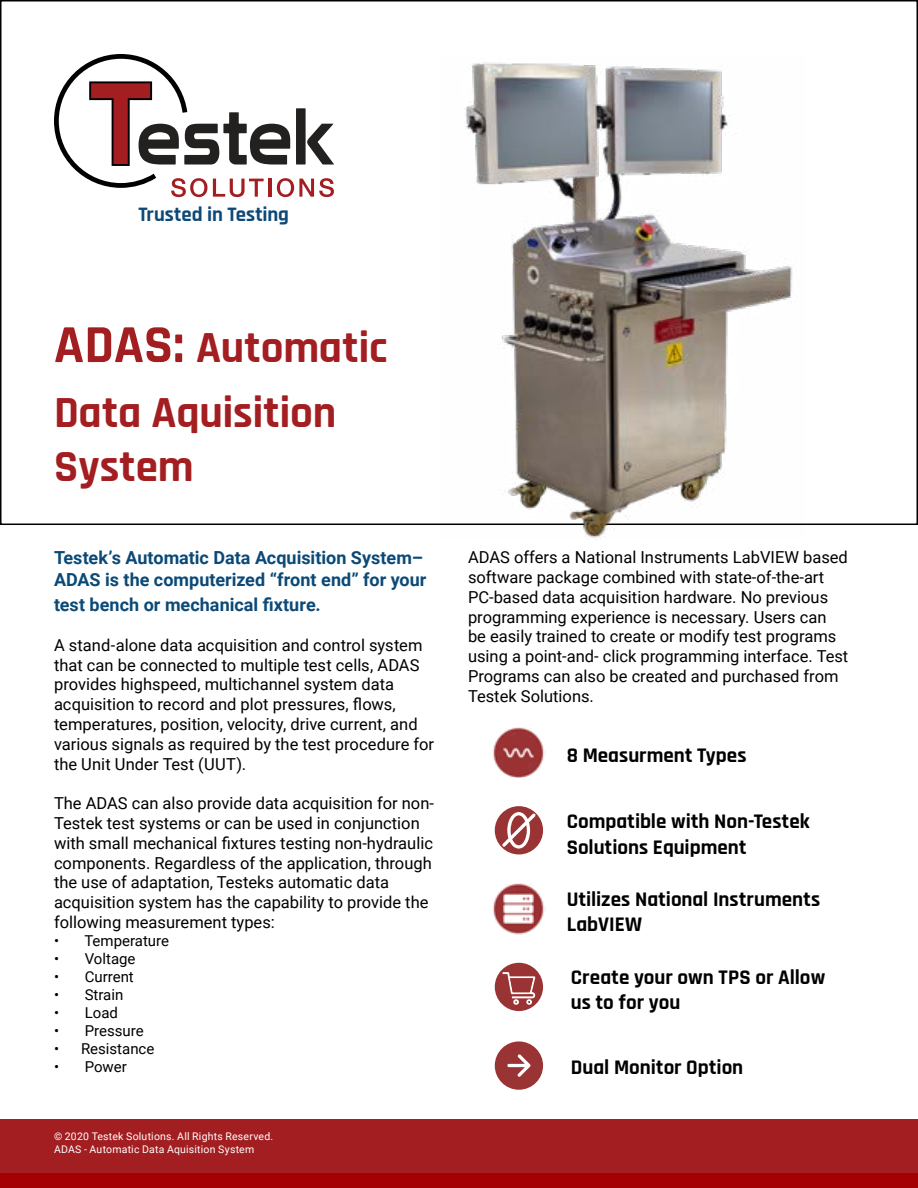
<style>
.page{position:relative;width:918px;height:1188px;background:#fff}
.page>*{position:absolute;margin:0;border:0;box-sizing:border-box;transform-origin:0 0}
.t1{font:700 45px/64.8px "Rajdhani";letter-spacing:-.005em;color:#a31e21}
.t2{font:700 21px/25.2px "Rajdhani";color:#000}
.t3{font:700 20.85px "Rajdhani";color:#0e4877}
.t4{font:700 18px/21.6px "Roboto";color:#0b4977}
.t5{font:16.5px/19.8px "Roboto";color:#000}
.t6{font:15px "Roboto";color:#000}
.t7{font:10.5px/12.6px "Roboto";letter-spacing:.02em;color:#fff}
.s1{font-size:54px}
</style>
<div class="page">
<div style="left:0;top:1119px;width:918px;height:69px;background:#a31e21"></div>
<div style="left:0;top:1173px;width:918px;height:15px;background:#a40003"></div>
<svg style="left:494px;top:962px;width:50px;height:50px"></svg>
<img style="left:492px;top:881px;width:54px;height:54px;border-radius:27px">
<img style="left:493px;top:727px;width:53px;height:51px">
<svg style="left:494px;top:806px;width:50px;height:49px"></svg>
<svg style="left:494px;top:1041px;width:50px;height:49px"></svg>
<svg style="left:54px;top:54px;width:280px;height:143px"></svg>
<img style="left:440px;top:62px;width:365px;height:478px">
<p class="t3" style="left:139px;top:202px;width:152px">Trusted in Testing</p>
<h1 class="t1" style="left:54px;top:317px;width:335px"><span class="s1">ADAS:</span> Automatic<br>Data Aquisition</h1>
<h1 class="t1" style="left:54px;top:435px;width:141px">System</h1>
<p class="t4" style="left:54px;top:546px;width:374px">Testek’s Automatic Data Acquisition System–<br>ADAS is the computerized “front end” for your</p>
<p class="t4" style="left:54px;top:593px;width:268px">test bench or mechanical fixture.</p>
<p class="t5" style="left:54px;top:634px;width:382px">A stand-alone data acquisition and control system that can be connected to multiple test cells, ADAS provides highspeed, multichannel system data acquisition to record and plot pressures, flows, temperatures, position, velocity, drive current, and various signals as required by the test procedure for the Unit Under Test (UUT).</p>
<p class="t5" style="left:54px;top:793px;width:382px">The ADAS can also provide data acquisition for non-Testek test systems or can be used in conjunction with small mechanical fixtures testing non-hydraulic components. Regardless of the application, through the use of adaptation, Testeks automatic data acquisition system has the capability to provide the following measurement types:</p>
<p class="t6" style="left:54px;top:930px;width:117px">• Temperature</p>
<p class="t6" style="left:54px;top:948px;width:83px">• Voltage</p>
<p class="t6" style="left:54px;top:966px;width:81px">• Current</p>
<p class="t6" style="left:54px;top:984px;width:71px">• Strain</p>
<p class="t6" style="left:54px;top:1002px;width:65px">• Load</p>
<p class="t6" style="left:54px;top:1020px;width:91px">• Pressure</p>
<p class="t6" style="left:54px;top:1038px;width:102px">• Resistance</p>
<p class="t6" style="left:54px;top:1056px;width:74px">• Power</p>
<p class="t7" style="left:54px;top:1130px;width:221px">© 2020 Testek Solutions. All Rights Reserved.<br>ADAS - Automatic Data Aquisition System</p>
<p class="t5" style="left:468px;top:547px;width:382px">ADAS offers a National Instruments LabVIEW based software package combined with state-of-the-art PC-based data acquisition hardware. No previous programming experience is necessary. Users can be easily trained to create or modify test programs using a point-and- click programming interface. Test Programs can also be created and purchased from Testek Solutions.</p>
<p class="t2" style="left:567px;top:744px;width:181px">8 Measurment Types</p>
<p class="t2" style="left:567px;top:810px;width:245px">Compatible with Non-Testek<br>Solutions Equipment</p>
<p class="t2" style="left:567px;top:887px;width:255px">Utilizes National Instruments<br>LabVIEW</p>
<p class="t2" style="left:571px;top:965px;width:256px">Create your own TPS or Allow us to for you</p>
<p class="t2" style="left:571px;top:1055px;width:174px">Dual Monitor Option</p>
</div>
